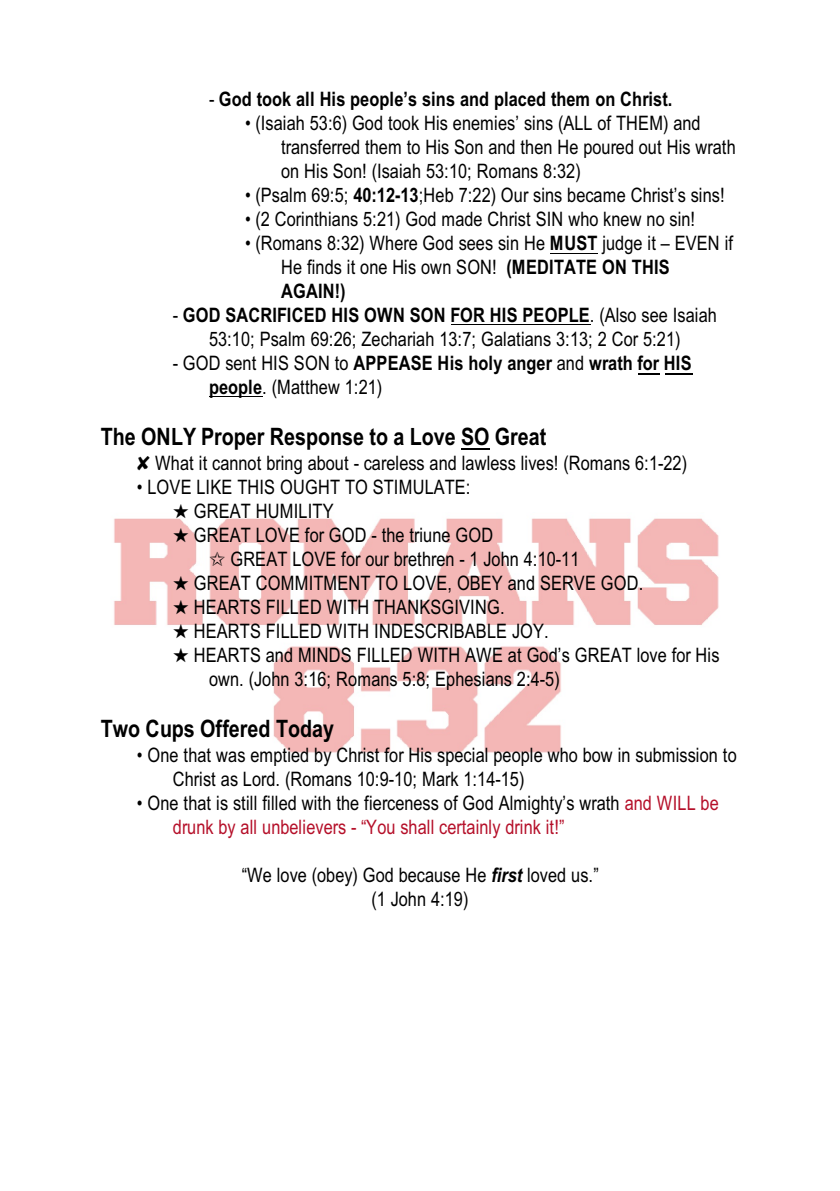
<style>
.page{position:relative;width:840px;height:1191px;background:#fff}
.page>*{position:absolute;margin:0;border:0;box-sizing:border-box;transform-origin:0 0}
.t1{font:700 24px "Arial Narrow";color:#000}
.t2{font:20px/24px "Arial Narrow";color:#000}
.t3{font:700 20px/24px "Arial Narrow";letter-spacing:.005em;color:#000}
.s1{font-weight:400}
.s2{font-weight:700}
.s3{color:#b50f29}
.s4{font-weight:700;font-style:italic}
</style>
<div class="page">
<img style="left:114px;top:518px;width:605px;height:235px">
<hr style="left:550px;top:253px;width:47px;height:1px;background:#000">
<hr style="left:451px;top:324px;width:139px;height:1px;background:#000">
<svg style="left:638px;top:373px;width:54px;height:1px"></svg>
<hr style="left:209px;top:396px;width:53px;height:1px;background:#000">
<hr style="left:461px;top:448px;width:29px;height:2px;background:#000">
<svg style="left:173px;top:527px;width:15px;height:15px"></svg>
<svg style="left:209px;top:551px;width:15px;height:15px"></svg>
<svg style="left:173px;top:575px;width:15px;height:15px"></svg>
<svg style="left:173px;top:599px;width:15px;height:15px"></svg>
<svg style="left:173px;top:623px;width:15px;height:15px"></svg>
<svg style="left:173px;top:647px;width:15px;height:15px"></svg>
<p class="t3" style="left:209px;top:89px;width:464px"><span class="s1">-</span> God took all His people’s sins and placed them on Christ.</p>
<p class="t2" style="left:281px;top:113px;width:456px;text-indent:-36px">• (Isaiah 53:6) God took His enemies’ sins (ALL of THEM) and transferred them to His Son and then He poured out His wrath on His Son! (Isaiah 53:10; Romans 8:32)</p>
<p class="t2" style="left:245px;top:185px;width:480px">• (Psalm 69:5; <span class="s2">40:12-13</span>;Heb 7:22) Our sins became Christ’s sins!</p>
<p class="t2" style="left:245px;top:209px;width:451px">• (2 Corinthians 5:21) God made Christ SIN who knew no sin!</p>
<p class="t2" style="left:281px;top:233px;width:453px;text-indent:-36px">• (Romans 8:32) Where God sees sin He <span class="s2">MUST</span> judge it – EVEN if<br>He finds it one His own SON! <span class="s2">(MEDITATE ON THIS<br>AGAIN!)</span></p>
<p class="t2" style="left:173px;top:305px;width:545px;text-align:center">- <span class="s2">GOD SACRIFICED HIS OWN SON FOR HIS PEOPLE</span>. (Also see Isaiah<br>53:10; Psalm 69:26; Zechariah 13:7; Galatians 3:13; 2 Cor 5:21)</p>
<p class="t3" style="left:209px;top:353px;width:484px;text-indent:-36px"><span class="s1">- GOD sent HIS SON to</span> APPEASE His holy anger <span class="s1">and</span> wrath for HIS people<span class="s1">. (Matthew 1:21)</span></p>
<p class="t1" style="left:101px;top:427px;width:447px">The ONLY Proper Response to a Love SO Great</p>
<p class="t2" style="left:155px;top:452px;width:533px">What it cannot bring about - careless and lawless lives! (Romans 6:1-22)</p>
<p class="t2" style="left:137px;top:476px;width:335px">• LOVE LIKE THIS OUGHT TO STIMULATE:</p>
<p class="t2" style="left:194px;top:500px;width:141px">GREAT HUMILITY</p>
<p class="t2" style="left:194px;top:524px;width:300px">GREAT LOVE for GOD - the triune GOD</p>
<p class="t2" style="left:230px;top:548px;width:350px">GREAT LOVE for our brethren - 1 John 4:10-11</p>
<p class="t2" style="left:194px;top:572px;width:450px">GREAT COMMITMENT TO LOVE, OBEY and SERVE GOD.</p>
<p class="t2" style="left:194px;top:596px;width:312px">HEARTS FILLED WITH THANKSGIVING.</p>
<p class="t2" style="left:194px;top:620px;width:356px">HEARTS FILLED WITH INDESCRIBABLE JOY.</p>
<p class="t2" style="left:194px;top:644px;width:527px">HEARTS and MINDS FILLED WITH AWE at God’s GREAT love for His</p>
<p class="t2" style="left:209px;top:668px;width:352px">own. (John 3:16; Romans 5:8; Ephesians 2:4-5)</p>
<p class="t1" style="left:101px;top:719px;width:234px">Two Cups Offered Today</p>
<p class="t2" style="left:173px;top:744px;width:565px;text-indent:-36px">• One that was emptied by Christ for His special people who bow in submission to<br>Christ as Lord. (Romans 10:9-10; Mark 1:14-15)</p>
<p class="t2" style="left:173px;top:792px;width:547px;text-indent:-36px">• One that is still filled with the fierceness of God Almighty’s wrath <span class="s3">and WILL be drunk by all unbelievers - “You shall certainly drink it!”</span></p>
<p class="t2" style="left:241px;top:864px;width:358px;text-align:center">“We love (obey) God because He <span class="s4">first</span> loved us.” (1 John 4:19)</p>
</div>
